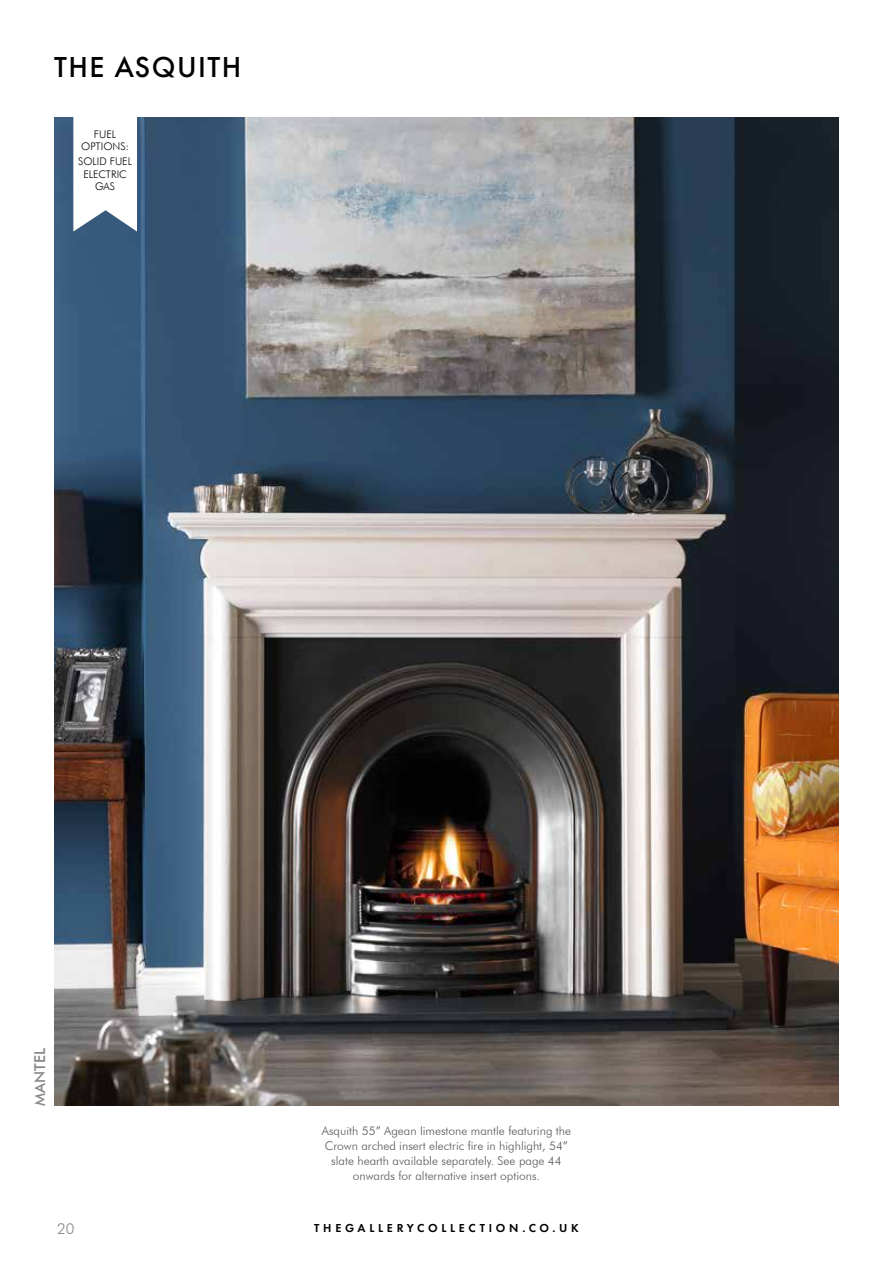
<style>
.page{position:relative;width:893px;height:1263px;background:#fff}
.page>*{position:absolute;margin:0;border:0;box-sizing:border-box;transform-origin:0 0}
.t1{font:500 30px "Futura PT";letter-spacing:.05em;color:#000}
.t2{font:500 15px "Futura BT";color:#878787}
.t3{font:300 15px "Futura BT";color:#878787}
.t4{font:300 12px/15px "Futura BT";color:#575756;text-align:center}
.t5{font:600 12px "Futura PT";letter-spacing:.31em;color:#000}
.t6{font:300 10.5px/12.6px "Futura BT";color:#020203;text-align:center}
</style>
<div class="page">
<img style="left:55px;top:117px;width:783px;height:989px">
<svg style="left:73px;top:117px;width:64px;height:115px"></svg>
<h1 class="t1" style="left:54px;top:49px;width:189px">THE ASQUITH</h1>
<p class="t6" style="left:81px;top:127px;width:49px">FUEL<br>OPTIONS:</p>
<p class="t6" style="left:78px;top:155px;width:55px">SOLID FUEL<br>ELECTRIC<br>GAS</p>
<p class="t2" style="left:31px;top:1106px;width:59px;rotate:-90deg">MANTEL</p>
<p class="t3" style="left:57px;top:1220px;width:19px">20</p>
<p class="t4" style="left:322px;top:1123px;width:251px">Asquith 55” Agean limestone mantle featuring the Crown arched insert electric fire in highlight, 54” slate hearth available separately. See page 44 onwards for alternative insert options.</p>
<p class="t5" style="left:314px;top:1220px;width:266px">THEGALLERYCOLLECTION.CO.UK</p>
</div>
